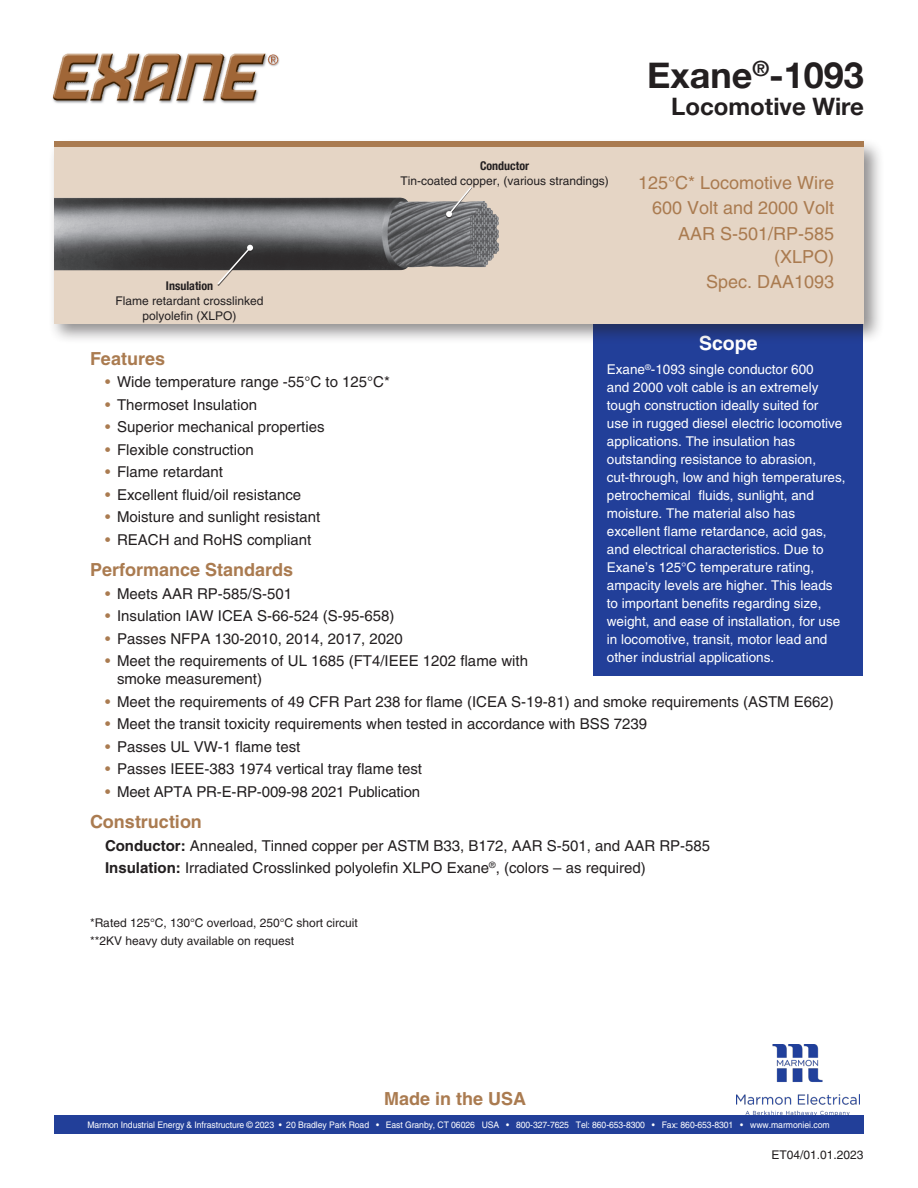
<style>
.page{position:relative;width:918px;height:1188px;background:#fff}
.page>*{position:absolute;margin:0;border:0;box-sizing:border-box;transform-origin:0 0}
.Product_title{font:700 36px "Helvetica Neue";color:#231f20}
.Product_subtitle{font:700 24px "Helvetica Neue";color:#231f20}
.Box_head{font:700 19.5px "Helvetica";color:#fff}
.Specs{font:18px/22.5px "Helvetica";color:#aa7b50;text-align:right}
.Subheads{font:700 18px "Helvetica";color:#aa7b50}
.Body_text{font:15px/18px "Helvetica";color:#231f20}
.Box_text{font:13.5px/18px "Helvetica";color:#fff}
.note{font:12px "Helvetica";color:#231f20}
.Callout{font:12px/15px "Helvetica";color:#231f20;text-align:center}
.Callout-2{font:700 condensed 12px "Helvetica Neue";color:#231f20}
.t1{font:9px "Helvetica";letter-spacing:-.01em;color:#fff;scale:.96 1}
.s1{color:#aa7b50}
.s2{font-weight:700}
</style>
<div class="page">
<div style="left:54px;top:1116px;width:810px;height:18px;background:#223f99"></div>
<img style="left:736px;top:1044px;width:124px;height:72px">
<div style="left:593px;top:321px;width:270px;height:355px;background:#223f99"></div>
<div style="left:48px;top:138px;width:837px;height:207px;background:#231f20;opacity:.5"></div>
<div style="left:54px;top:144px;width:810px;height:180px;background:#e5d5c5"></div>
<div style="left:54px;top:141px;width:810px;height:6px;background:#aa7b50"></div>
<img style="left:52px;top:53px;width:228px;height:51px">
<img style="left:54px;top:198px;width:445px;height:72px">
<div style="left:446px;top:188px;width:26px;height:30px;background:#231f20;opacity:.75"></div>
<svg style="left:446px;top:187px;width:27px;height:30px"></svg>
<svg style="left:216px;top:245px;width:37px;height:41px"></svg>
<p class="Callout-2" style="left:166px;top:275px;width:49px">Insulation</p>
<p class="Callout" style="left:116px;top:293px;width:149px">Flame retardant crosslinked polyolefin (XLPO)</p>
<p class="Callout-2" style="left:480px;top:156px;width:51px">Conductor</p>
<p class="Callout" style="left:400px;top:173px;width:210px">Tin-coated copper, (various strandings)</p>
<p class="Product_title" style="left:647px;top:47px;width:218px">Exane<sup>®</sup>-1093</p>
<p class="Product_subtitle" style="left:671px;top:87px;width:194px">Locomotive Wire</p>
<p class="Specs" style="left:638px;top:171px;width:198px">125°C* Locomotive Wire</p>
<p class="Specs" style="left:652px;top:197px;width:184px">600 Volt and 2000 Volt</p>
<p class="Specs" style="left:678px;top:223px;width:158px">AAR S-501/RP-585 (XLPO)</p>
<p class="Specs" style="left:706px;top:271px;width:130px">Spec. DAA1093</p>
<p class="Box_head" style="left:699px;top:331px;width:60px">Scope</p>
<p class="Box_text" style="left:607px;top:361px;width:240px">Exane<sup>®</sup>-1093 single conductor 600<br>and 2000 volt cable is an extremely tough construction ideally suited for<br>use in rugged diesel electric locomotive applications. The insulation has outstanding resistance to abrasion, cut-through, low and high temperatures, petrochemical fluids, sunlight, and moisture. The material also has excellent flame retardance, acid gas, and electrical characteristics. Due to Exane’s 125°C temperature rating, ampacity levels are higher. This leads to important benefits regarding size, weight, and ease of installation, for use in locomotive, transit, motor lead and other industrial applications.</p>
<p class="Subheads" style="left:90px;top:348px;width:77px">Features</p>
<p class="Body_text" style="left:105px;top:373px;width:286px"><span class="s1">•</span> Wide temperature range -55°C to 125°C*</p>
<p class="Body_text" style="left:105px;top:396px;width:154px"><span class="s1">•</span> Thermoset Insulation</p>
<p class="Body_text" style="left:105px;top:418px;width:221px"><span class="s1">•</span> Superior mechanical properties</p>
<p class="Body_text" style="left:105px;top:441px;width:150px"><span class="s1">•</span> Flexible construction</p>
<p class="Body_text" style="left:105px;top:463px;width:119px"><span class="s1">•</span> Flame retardant</p>
<p class="Body_text" style="left:105px;top:486px;width:198px"><span class="s1">•</span> Excellent fluid/oil resistance</p>
<p class="Body_text" style="left:105px;top:508px;width:217px"><span class="s1">•</span> Moisture and sunlight resistant</p>
<p class="Body_text" style="left:105px;top:531px;width:208px"><span class="s1">•</span> REACH and RoHS compliant</p>
<p class="Subheads" style="left:90px;top:559px;width:205px">Performance Standards</p>
<p class="Body_text" style="left:105px;top:585px;width:189px"><span class="s1">•</span> Meets AAR RP-585/S-501</p>
<p class="Body_text" style="left:105px;top:607px;width:291px"><span class="s1">•</span> Insulation IAW ICEA S-66-524 (S-95-658)</p>
<p class="Body_text" style="left:105px;top:630px;width:300px"><span class="s1">•</span> Passes NFPA 130-2010, 2014, 2017, 2020</p>
<p class="Body_text" style="left:117px;top:652px;width:413px;text-indent:-12px"><span class="s1">•</span> Meet the requirements of UL 1685 (FT4/IEEE 1202 flame with smoke measurement)</p>
<p class="Body_text" style="left:105px;top:693px;width:730px"><span class="s1">•</span> Meet the requirements of 49 CFR Part 238 for flame (ICEA S-19-81) and smoke requirements (ASTM E662)</p>
<p class="Body_text" style="left:105px;top:715px;width:544px"><span class="s1">•</span> Meet the transit toxicity requirements when tested in accordance with BSS 7239</p>
<p class="Body_text" style="left:105px;top:738px;width:197px"><span class="s1">•</span> Passes UL VW-1 flame test</p>
<p class="Body_text" style="left:105px;top:760px;width:319px"><span class="s1">•</span> Passes IEEE-383 1974 vertical tray flame test</p>
<p class="Body_text" style="left:105px;top:783px;width:317px"><span class="s1">•</span> Meet APTA PR-E-RP-009-98 2021 Publication</p>
<p class="Subheads" style="left:90px;top:811px;width:113px">Construction</p>
<p class="Body_text" style="left:105px;top:837px;width:607px"><span class="s2">Conductor:</span> Annealed, Tinned copper per ASTM B33, B172, AAR S-501, and AAR RP-585</p>
<p class="Body_text" style="left:105px;top:859px;width:542px"><span class="s2">Insulation:</span> Irradiated Crosslinked polyolefin XLPO Exane<sup>®</sup>, (colors – as required)</p>
<p class="note" style="left:90px;top:915px;width:269px">*Rated 125°C, 130°C overload, 250°C short circuit</p>
<p class="note" style="left:90px;top:933px;width:206px">**2KV heavy duty available on request</p>
<p class="Subheads" style="left:384px;top:1088px;width:144px">Made in the USA</p>
<p class="t1" style="left:87px;top:1120px;width:775px">Marmon Industrial Energy &amp; Infrastructure © 2023 • 20 Bradley Park Road • East Granby, CT 06026 USA • 800-327-7625 Tel: 860-653-8300 • Fax: 860-653-8301 • www.marmoniei.com</p>
<p class="note" style="left:771px;top:1148px;width:94px">ET04/01.01.2023</p>
</div>
